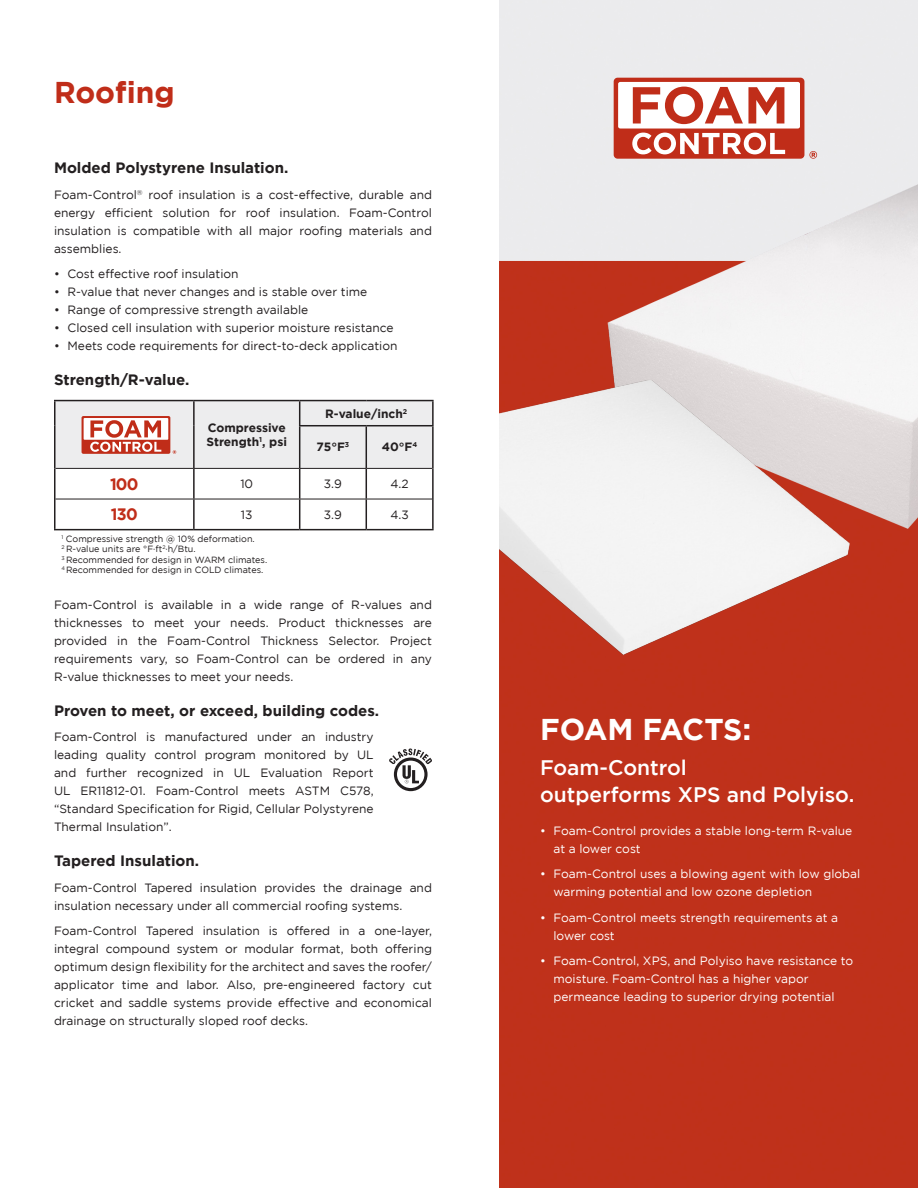
<style>
.page{position:relative;width:918px;height:1188px;background:#fff}
.page>*{position:absolute;margin:0;border:0;box-sizing:border-box;transform-origin:0 0}
.t1{font:700 30px "Gotham";letter-spacing:-.015em;color:#fff}
.t2{font:700 30px "Gotham";color:#c02d19}
.Red_CallOut_Type{font:500 21px/27px "Gotham";color:#fff}
.t3{font:700 16.5px "Gotham";letter-spacing:-.05em;color:#c02d19}
.Body_Text_Heading{font:700 15px "Gotham";color:#231f20}
.Body_Text_Justified{font:12px/18px "Gotham";color:#231f20;text-align:justify}
.t4{font:12px/18px "Gotham";color:#fff}
.Body_Text_Table_Cent{font:700 12px/13.5px "Gotham";color:#231f20}
.Body_Text_Table_Cent-2{font:12px "Gotham";color:#231f20}
.Body_Text_Table_Note{font:9px "Gotham";color:#231f20}
</style>
<div class="page">
<hr style="left:54px;top:400px;width:140px;height:1px;background:#231f20">
<hr style="left:54px;top:401px;width:2px;height:25px;background:#231f20">
<hr style="left:194px;top:400px;width:106px;height:1px;background:#231f20">
<hr style="left:300px;top:400px;width:66px;height:1px;background:#231f20">
<hr style="left:366px;top:400px;width:68px;height:1px;background:#231f20">
<hr style="left:432px;top:401px;width:2px;height:24px;background:#231f20">
<hr style="left:54px;top:426px;width:2px;height:42px;background:#231f20">
<hr style="left:366px;top:425px;width:68px;height:1px;background:#231f20">
<hr style="left:432px;top:426px;width:2px;height:42px;background:#231f20">
<hr style="left:54px;top:468px;width:2px;height:31px;background:#231f20">
<hr style="left:54px;top:499px;width:2px;height:30px;background:#231f20">
<hr style="left:432px;top:468px;width:2px;height:31px;background:#231f20">
<hr style="left:432px;top:499px;width:2px;height:30px;background:#231f20">
<hr style="left:54px;top:529px;width:140px;height:1px;background:#231f20">
<hr style="left:366px;top:529px;width:68px;height:1px;background:#231f20">
<svg style="left:55px;top:401px;width:378px;height:129px"></svg>
<svg style="left:389px;top:748px;width:43px;height:43px"></svg>
<img style="left:500px;top:0;width:418px;height:1188px">
<div style="left:614px;top:78px;width:190px;height:81px;background:#c02d19;border-radius:4px"></div>
<div style="left:618px;top:82px;width:182px;height:47px;background:#fff;border-radius:2px"></div>
<svg style="left:638px;top:133px;width:137px;height:1px"></svg>
<svg style="left:633px;top:87px;width:151px;height:37px"></svg>
<img style="left:522px;top:134px;width:396px;height:484px">
<img style="left:499px;top:354px;width:387px;height:349px">
<p class="t2" style="left:54px;top:75px;width:122px">Roofing</p>
<p class="Body_Text_Heading" style="left:54px;top:159px;width:236px">Molded Polystyrene Insulation.</p>
<p class="Body_Text_Justified" style="left:54px;top:185px;width:380px">Foam-Control<sup>®</sup> roof insulation is a cost-effective, durable and energy efficient solution for roof insulation. Foam-Control insulation is compatible with all major roofing materials and assemblies.</p>
<p class="Body_Text_Justified" style="left:54px;top:265px;width:186px">• Cost effective roof insulation</p>
<p class="Body_Text_Justified" style="left:54px;top:283px;width:315px">• R-value that never changes and is stable over time</p>
<p class="Body_Text_Justified" style="left:54px;top:301px;width:256px">• Range of compressive strength available</p>
<p class="Body_Text_Justified" style="left:54px;top:319px;width:341px">• Closed cell insulation with superior moisture resistance</p>
<p class="Body_Text_Justified" style="left:54px;top:337px;width:345px">• Meets code requirements for direct-to-deck application</p>
<p class="Body_Text_Heading" style="left:54px;top:371px;width:137px">Strength/R-value.</p>
<p class="Body_Text_Table_Cent" style="left:207px;top:421px;width:82px">Compressive<br>Strength<sup>1</sup>, psi</p>
<p class="Body_Text_Table_Cent" style="left:325px;top:406px;width:83px">R-value/inch<sup>2</sup></p>
<p class="Body_Text_Table_Cent" style="left:317px;top:440px;width:34px">75°F<sup>3</sup></p>
<p class="Body_Text_Table_Cent" style="left:382px;top:440px;width:37px">40°F<sup>4</sup></p>
<p class="t3" style="left:110px;top:474px;width:30px">100</p>
<p class="Body_Text_Table_Cent-2" style="left:240px;top:477px;width:14px">10</p>
<p class="Body_Text_Table_Cent-2" style="left:324px;top:477px;width:20px">3.9</p>
<p class="Body_Text_Table_Cent-2" style="left:390px;top:477px;width:20px">4.2</p>
<p class="t3" style="left:111px;top:505px;width:28px">130</p>
<p class="Body_Text_Table_Cent-2" style="left:241px;top:508px;width:13px">13</p>
<p class="Body_Text_Table_Cent-2" style="left:324px;top:508px;width:20px">3.9</p>
<p class="Body_Text_Table_Cent-2" style="left:390px;top:508px;width:20px">4.3</p>
<p class="Body_Text_Table_Note" style="left:62px;top:533px;width:195px"><sup>1</sup> Compressive strength @ 10% deformation.</p>
<p class="Body_Text_Table_Note" style="left:62px;top:544px;width:136px"><sup>2</sup> R-value units are °F·ft<sup>2</sup>·h/Btu.</p>
<p class="Body_Text_Table_Note" style="left:62px;top:554px;width:207px"><sup>3</sup> Recommended for design in WARM climates.</p>
<p class="Body_Text_Table_Note" style="left:62px;top:565px;width:203px"><sup>4</sup> Recommended for design in COLD climates.</p>
<p class="Body_Text_Justified" style="left:54px;top:596px;width:380px">Foam-Control is available in a wide range of R-values and thicknesses to meet your needs. Product thicknesses are provided in the Foam-Control Thickness Selector. Project requirements vary, so Foam-Control can be ordered in any R-value thicknesses to meet your needs.</p>
<p class="Body_Text_Heading" style="left:54px;top:702px;width:327px">Proven to meet, or exceed, building codes.</p>
<p class="Body_Text_Justified" style="left:54px;top:728px;width:321px">Foam-Control is manufactured under an industry leading quality control program monitored by UL and further recognized in UL Evaluation Report UL ER11812-01. Foam-Control meets ASTM C578, “Standard Specification for Rigid, Cellular Polystyrene Thermal Insulation”.</p>
<p class="Body_Text_Heading" style="left:54px;top:852px;width:147px">Tapered Insulation.</p>
<p class="Body_Text_Justified" style="left:54px;top:878px;width:380px">Foam-Control Tapered insulation provides the drainage and insulation necessary under all commercial roofing systems.</p>
<p class="Body_Text_Justified" style="left:54px;top:922px;width:380px">Foam-Control Tapered insulation is offered in a one-layer, integral compound system or modular format, both offering optimum design flexibility for the architect and saves the roofer/ applicator time and labor. Also, pre-engineered factory cut cricket and saddle systems provide effective and economical drainage on structurally sloped roof decks.</p>
<p class="t1" style="left:540px;top:712px;width:213px">FOAM FACTS:</p>
<p class="Red_CallOut_Type" style="left:540px;top:753px;width:316px">Foam-Control<br>outperforms XPS and Polyiso.</p>
<p class="t4" style="left:554px;top:821px;width:300px;text-indent:-14px">• Foam-Control provides a stable long-term R-value at a lower cost</p>
<p class="t4" style="left:554px;top:865px;width:308px;text-indent:-14px">• Foam-Control uses a blowing agent with low global warming potential and low ozone depletion</p>
<p class="t4" style="left:554px;top:908px;width:286px;text-indent:-14px">• Foam-Control meets strength requirements at a lower cost</p>
<p class="t4" style="left:554px;top:952px;width:301px;text-indent:-14px">• Foam-Control, XPS, and Polyiso have resistance to moisture. Foam-Control has a higher vapor permeance leading to superior drying potential</p>
</div>
